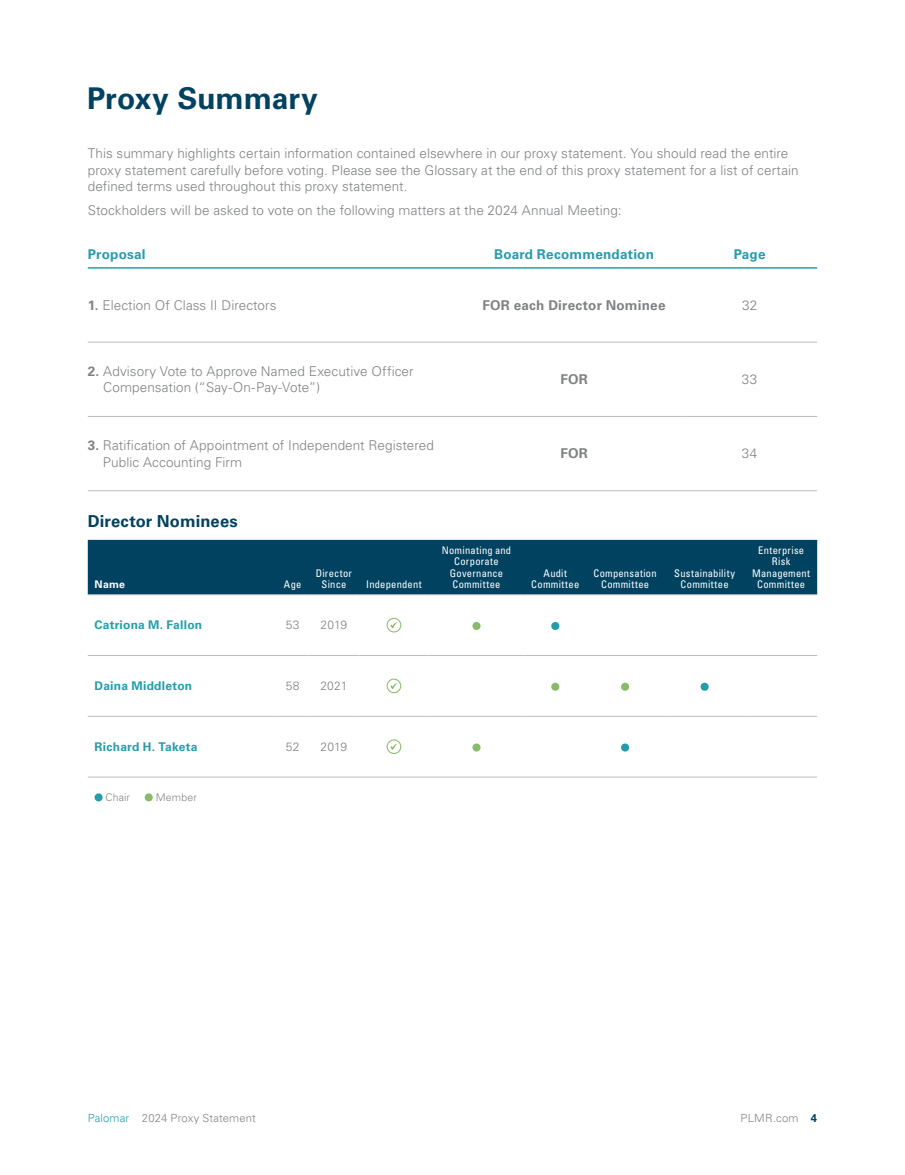
<style>
.page{position:relative;width:905px;height:1175px;background:#fff}
.page>*{position:absolute;margin:0;border:0;box-sizing:border-box;transform-origin:0 0}
.t1{font:700 30px "Univers LT Std";color:#004260}
.t2{font:700 16.5px "Univers LT Std";letter-spacing:.01em;color:#004260}
.t3{font:300 13.5px/16.5px "Univers LT Std";letter-spacing:.005em;color:#808285}
.t4{font:700 13.5px "Univers LT Std";letter-spacing:.015em;color:#239dab}
.t5{font:700 13.5px "Univers LT Std";letter-spacing:.015em;color:#808285}
.t6{font:700 12px "Univers LT Std";letter-spacing:.02em;color:#239dab}
.t7{font:300 12px "Univers LT Std";letter-spacing:.015em;color:#808285}
.t8{font:300 11.25px "Univers LT Std";letter-spacing:.015em;color:#808285}
.t9{font:condensed 10.5px/11.2px "Univers LT Std";letter-spacing:.025em;color:#fff;text-align:center}
.t10{font:300 10.5px "Univers LT Std";letter-spacing:.015em;color:#808285}
.t11{font:700 10.5px "Univers LT Std";color:#fff}
.s1{font-weight:700}
.s2{color:#239dab}
.s3{font-weight:700;color:#004260}
</style>
<div class="page">
<hr style="left:88px;top:267px;width:378px;height:2px;background:#239dab">
<hr style="left:466px;top:267px;width:216px;height:2px;background:#239dab">
<hr style="left:682px;top:267px;width:135px;height:2px;background:#239dab">
<hr style="left:88px;top:342px;width:378px;height:1px;background:#bcbdc0">
<hr style="left:466px;top:342px;width:216px;height:1px;background:#bcbdc0">
<hr style="left:682px;top:342px;width:135px;height:1px;background:#bcbdc0">
<hr style="left:88px;top:416px;width:378px;height:1px;background:#bcbdc0">
<hr style="left:466px;top:416px;width:216px;height:1px;background:#bcbdc0">
<hr style="left:682px;top:416px;width:135px;height:1px;background:#bcbdc0">
<hr style="left:88px;top:490px;width:378px;height:1px;background:#bcbdc0">
<hr style="left:466px;top:490px;width:216px;height:1px;background:#bcbdc0">
<hr style="left:682px;top:490px;width:135px;height:1px;background:#bcbdc0">
<div style="left:88px;top:540px;width:729px;height:54px;background:#004260"></div>
<hr style="left:88px;top:594px;width:189px;height:1px;background:#bcbdc0">
<hr style="left:277px;top:594px;width:31px;height:1px;background:#bcbdc0">
<hr style="left:308px;top:594px;width:51px;height:1px;background:#bcbdc0">
<hr style="left:359px;top:594px;width:69px;height:1px;background:#bcbdc0">
<hr style="left:428px;top:594px;width:96px;height:1px;background:#bcbdc0">
<hr style="left:524px;top:594px;width:62px;height:1px;background:#bcbdc0">
<hr style="left:586px;top:594px;width:78px;height:1px;background:#bcbdc0">
<hr style="left:664px;top:594px;width:81px;height:1px;background:#bcbdc0">
<hr style="left:745px;top:594px;width:72px;height:1px;background:#bcbdc0">
<hr style="left:88px;top:655px;width:189px;height:1px;background:#bcbdc0">
<hr style="left:277px;top:655px;width:31px;height:1px;background:#bcbdc0">
<hr style="left:308px;top:655px;width:51px;height:1px;background:#bcbdc0">
<hr style="left:359px;top:655px;width:69px;height:1px;background:#bcbdc0">
<hr style="left:428px;top:655px;width:96px;height:1px;background:#bcbdc0">
<hr style="left:524px;top:655px;width:62px;height:1px;background:#bcbdc0">
<hr style="left:586px;top:655px;width:78px;height:1px;background:#bcbdc0">
<hr style="left:664px;top:655px;width:81px;height:1px;background:#bcbdc0">
<hr style="left:745px;top:655px;width:72px;height:1px;background:#bcbdc0">
<hr style="left:88px;top:716px;width:189px;height:1px;background:#bcbdc0">
<hr style="left:277px;top:716px;width:31px;height:1px;background:#bcbdc0">
<hr style="left:308px;top:716px;width:51px;height:1px;background:#bcbdc0">
<hr style="left:359px;top:716px;width:69px;height:1px;background:#bcbdc0">
<hr style="left:428px;top:716px;width:96px;height:1px;background:#bcbdc0">
<hr style="left:524px;top:716px;width:62px;height:1px;background:#bcbdc0">
<hr style="left:586px;top:716px;width:78px;height:1px;background:#bcbdc0">
<hr style="left:664px;top:716px;width:81px;height:1px;background:#bcbdc0">
<hr style="left:745px;top:716px;width:72px;height:1px;background:#bcbdc0">
<hr style="left:88px;top:776px;width:189px;height:1px;background:#bcbdc0">
<hr style="left:277px;top:776px;width:31px;height:1px;background:#bcbdc0">
<hr style="left:308px;top:776px;width:51px;height:1px;background:#bcbdc0">
<hr style="left:359px;top:776px;width:69px;height:1px;background:#bcbdc0">
<hr style="left:428px;top:776px;width:96px;height:1px;background:#bcbdc0">
<hr style="left:524px;top:776px;width:62px;height:1px;background:#bcbdc0">
<hr style="left:586px;top:776px;width:78px;height:1px;background:#bcbdc0">
<hr style="left:664px;top:776px;width:81px;height:1px;background:#bcbdc0">
<hr style="left:745px;top:776px;width:72px;height:1px;background:#bcbdc0">
<svg style="left:390px;top:622px;width:7px;height:6px"></svg>
<div style="left:386px;top:618px;width:15px;height:14px;border:1px solid #89bc6a;border-radius:50%"></div>
<div style="left:472px;top:622px;width:8px;height:8px;background:#89bc6a;border-radius:50%"></div>
<div style="left:551px;top:622px;width:8px;height:8px;background:#239dab;border-radius:50%"></div>
<svg style="left:390px;top:683px;width:7px;height:6px"></svg>
<div style="left:386px;top:678px;width:15px;height:15px;border:1px solid #89bc6a;border-radius:50%"></div>
<div style="left:551px;top:682px;width:8px;height:9px;background:#89bc6a;border-radius:50%"></div>
<div style="left:621px;top:682px;width:8px;height:9px;background:#89bc6a;border-radius:50%"></div>
<div style="left:700px;top:682px;width:8px;height:9px;background:#239dab;border-radius:50%"></div>
<svg style="left:390px;top:743px;width:7px;height:7px"></svg>
<div style="left:386px;top:739px;width:15px;height:15px;border:1px solid #89bc6a;border-radius:50%"></div>
<div style="left:472px;top:743px;width:8px;height:8px;background:#89bc6a;border-radius:50%"></div>
<div style="left:621px;top:743px;width:8px;height:8px;background:#239dab;border-radius:50%"></div>
<div style="left:94px;top:793px;width:9px;height:8px;background:#239dab;border-radius:50%"></div>
<div style="left:145px;top:793px;width:8px;height:8px;background:#89bc6a;border-radius:50%"></div>
<p class="t1" style="left:87px;top:81px;width:232px">Proxy Summary</p>
<p class="t3" style="left:88px;top:145px;width:712px">This summary highlights certain information contained elsewhere in our proxy statement. You should read the entire proxy statement carefully before voting. Please see the Glossary at the end of this proxy statement for a list of certain defined terms used throughout this proxy statement.</p>
<p class="t3" style="left:88px;top:202px;width:535px">Stockholders will be asked to vote on the following matters at the 2024 Annual Meeting:</p>
<p class="t4" style="left:88px;top:246px;width:59px">Proposal</p>
<p class="t4" style="left:494px;top:246px;width:161px">Board Recommendation</p>
<p class="t4" style="left:733px;top:246px;width:33px">Page</p>
<p class="t3" style="left:88px;top:297px;width:190px"><span class="s1">1.</span> Election Of Class II Directors</p>
<p class="t5" style="left:482px;top:297px;width:184px">FOR each Director Nominee</p>
<p class="t3" style="left:742px;top:297px;width:17px">32</p>
<p class="t3" style="left:103px;top:363px;width:312px;text-indent:-15px"><span class="s1">2.</span> Advisory Vote to Approve Named Executive Officer<br>Compensation (“Say-On-Pay-Vote”)</p>
<p class="t5" style="left:560px;top:371px;width:29px">FOR</p>
<p class="t3" style="left:742px;top:371px;width:17px">33</p>
<p class="t3" style="left:103px;top:437px;width:332px;text-indent:-15px"><span class="s1">3.</span> Ratification of Appointment of Independent Registered<br>Public Accounting Firm</p>
<p class="t5" style="left:560px;top:446px;width:29px">FOR</p>
<p class="t3" style="left:741px;top:445px;width:17px">34</p>
<p class="t2" style="left:88px;top:511px;width:151px">Director Nominees</p>
<p class="t11" style="left:94px;top:578px;width:32px">Name</p>
<p class="t9" style="left:284px;top:578px;width:19px">Age</p>
<p class="t9" style="left:316px;top:567px;width:38px">Director<br>Since</p>
<p class="t9" style="left:366px;top:578px;width:57px">Independent</p>
<p class="t6" style="left:94px;top:618px;width:109px">Catriona M. Fallon</p>
<p class="t7" style="left:286px;top:618px;width:15px">53</p>
<p class="t7" style="left:320px;top:618px;width:28px">2019</p>
<p class="t6" style="left:94px;top:679px;width:99px">Daina Middleton</p>
<p class="t7" style="left:286px;top:678px;width:15px">58</p>
<p class="t7" style="left:320px;top:678px;width:29px">2021</p>
<p class="t6" style="left:94px;top:739px;width:104px">Richard H. Taketa</p>
<p class="t7" style="left:286px;top:739px;width:15px">52</p>
<p class="t7" style="left:320px;top:739px;width:28px">2019</p>
<p class="t10" style="left:106px;top:791px;width:26px">Chair</p>
<p class="t10" style="left:156px;top:791px;width:43px">Member</p>
<p class="t9" style="left:442px;top:544px;width:71px">Nominating and<br>Corporate</p>
<p class="t9" style="left:450px;top:567px;width:55px;text-align:left">Governance<br>Committee</p>
<p class="t9" style="left:543px;top:567px;width:25px">Audit</p>
<p class="t9" style="left:531px;top:578px;width:49px">Committee</p>
<p class="t9" style="left:593px;top:567px;width:65px">Compensation</p>
<p class="t9" style="left:601px;top:578px;width:49px">Committee</p>
<p class="t9" style="left:674px;top:567px;width:62px">Sustainability</p>
<p class="t9" style="left:680px;top:578px;width:49px">Committee</p>
<p class="t9" style="left:752px;top:544px;width:60px">Enterprise<br>Risk<br>Management<br>Committee</p>
<p class="t8" style="left:88px;top:1111px;width:169px"><span class="s2">Palomar</span> 2024 Proxy Statement</p>
<p class="t8" style="left:740px;top:1111px;width:78px">PLMR.com <span class="s3">4</span></p>
</div>
